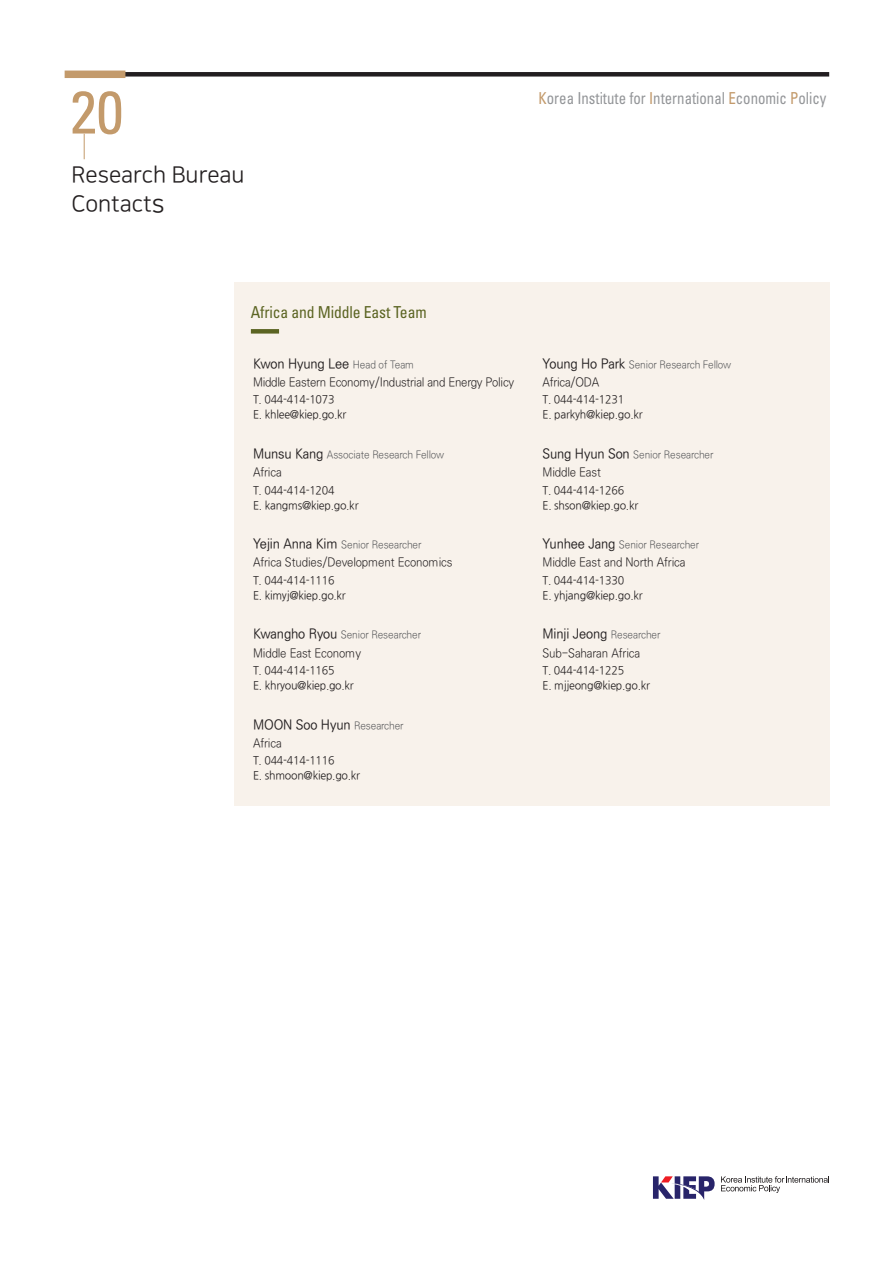
<style>
.page{position:relative;width:893px;height:1263px;background:#fff}
.page>*{position:absolute;margin:0;border:0;box-sizing:border-box;transform-origin:0 0}
.t1{font:condensed 60px "Univers";color:#c39a6b}
.t2{font:22.5px "Nanum Square R";color:#231f20}
.t3{font:condensed 16.5px "Univers";color:#939598;scale:.9 1}
.t4{font:condensed 16.5px "Univers";letter-spacing:-.01em;color:#5b6422;scale:.95 1}
.t5{font:13.5px "Ko Pub Dotum PM";letter-spacing:-.01em;color:#231f20;scale:.95 1}
.부서{font:12px "Ko Pub Dotum PL";letter-spacing:-.01em;color:#231f20;scale:.95 1}
.t6{font:11.25px "Nanum Gothic";letter-spacing:-.02em;color:#231f20;scale:.95 1}
.t7{font:10.5px "Ko Pub Dotum PL";letter-spacing:-.01em;color:#57585a;scale:.95 1}
.s1{font-size:25.5px}
.s2{color:#c39a6b}
.s3{font-family:"Ko Pub Dotum PL";font-size:10.5px;color:#57585a}
.s4{font-family:"Ko Pub Dotum PM";font-size:13.5px;color:#231f20}
</style>
<div class="page">
<div style="left:120px;top:72px;width:709px;height:5px;background:#221e20"></div>
<div style="left:65px;top:71px;width:60px;height:7px;background:#c39a6b"></div>
<svg style="left:721px;top:1176px;width:108px;height:17px"></svg>
<svg style="left:653px;top:1176px;width:62px;height:24px"></svg>
<svg style="left:84px;top:134px;width:1px;height:25px"></svg>
<div style="left:234px;top:282px;width:595px;height:524px;background:#f8f2eb"></div>
<div style="left:251px;top:329px;width:28px;height:5px;background:#5b6422"></div>
<p class="t1" style="left:70px;top:74px;width:55px">20</p>
<p class="t2" style="left:71px;top:163px;width:175px">Research Bureau</p>
<p class="t2" style="left:71px;top:192px;width:95px">Contact<span class="s1">s</span></p>
<h3 class="t3" style="left:539px;top:88px;width:321px"><span class="s2">K</span>orea Institute for <span class="s2">I</span>nternational <span class="s2">E</span>conomic <span class="s2">P</span>olicy</h3>
<p class="t4" style="left:251px;top:301px;width:187px">Africa and Middle East Team</p>
<p class="t5" style="left:253px;top:357px;width:171px">Kwon Hyung Lee <span class="s3">Head of Team</span></p>
<p class="부서" style="left:253px;top:376px;width:277px">Middle Eastern Economy/Industrial and Energy Policy</p>
<p class="t6" style="left:253px;top:394px;width:87px">T. 044-414-1073</p>
<p class="t6" style="left:253px;top:409px;width:100px">E. khlee@kiep.go.kr</p>
<p class="t7" style="left:253px;top:449px;width:203px"><span class="s4">Munsu Kang</span> Associate Research Fellow</p>
<p class="부서" style="left:253px;top:467px;width:32px">Africa</p>
<p class="t6" style="left:253px;top:485px;width:87px">T. 044-414-1204</p>
<p class="t6" style="left:253px;top:500px;width:113px">E. kangms@kiep.go.kr</p>
<p class="t7" style="left:253px;top:540px;width:179px"><span class="s4">Yejin Anna Kim</span> Senior Researcher</p>
<p class="부서" style="left:253px;top:557px;width:212px">Africa Studies/Development Economics</p>
<p class="t6" style="left:253px;top:575px;width:87px">T. 044-414-1116</p>
<p class="t6" style="left:253px;top:590px;width:99px">E. kimyj@kiep.go.kr</p>
<p class="t7" style="left:253px;top:630px;width:178px"><span class="s4">Kwangho Ryou</span> Senior Researcher</p>
<p class="부서" style="left:253px;top:647px;width:115px">Middle East Economy</p>
<p class="t6" style="left:253px;top:665px;width:87px">T. 044-414-1165</p>
<p class="t6" style="left:253px;top:680px;width:108px">E. khryou@kiep.go.kr</p>
<p class="t5" style="left:253px;top:718px;width:160px">MOON Soo Hyun <span class="s3">Researcher</span></p>
<p class="부서" style="left:253px;top:737px;width:32px">Africa</p>
<p class="t6" style="left:253px;top:755px;width:87px">T. 044-414-1116</p>
<p class="t6" style="left:253px;top:770px;width:114px">E. shmoon@kiep.go.kr</p>
<p class="t7" style="left:543px;top:359px;width:200px"><span class="s4">Young Ho Park</span> Senior Research Fellow</p>
<p class="부서" style="left:543px;top:376px;width:61px">Africa/ODA</p>
<p class="t6" style="left:543px;top:394px;width:87px">T. 044-414-1231</p>
<p class="t6" style="left:543px;top:409px;width:107px">E. parkyh@kiep.go.kr</p>
<p class="t7" style="left:543px;top:449px;width:181px"><span class="s4">Sung Hyun Son</span> Senior Researcher</p>
<p class="부서" style="left:543px;top:467px;width:63px">Middle East</p>
<p class="t6" style="left:543px;top:485px;width:87px">T. 044-414-1266</p>
<p class="t6" style="left:543px;top:500px;width:102px">E. shson@kiep.go.kr</p>
<p class="t7" style="left:543px;top:540px;width:166px"><span class="s4">Yunhee Jang</span> Senior Researcher</p>
<p class="부서" style="left:543px;top:557px;width:152px">Middle East and North Africa</p>
<p class="t6" style="left:543px;top:575px;width:87px">T. 044-414-1330</p>
<p class="t6" style="left:543px;top:590px;width:107px">E. yhjang@kiep.go.kr</p>
<p class="t5" style="left:543px;top:628px;width:126px">Minji Jeong <span class="s3">Researcher</span></p>
<p class="부서" style="left:543px;top:647px;width:104px">Sub-Saharan Africa</p>
<p class="t6" style="left:543px;top:665px;width:87px">T. 044-414-1225</p>
<p class="t6" style="left:543px;top:680px;width:115px">E. mjjeong@kiep.go.kr</p>
</div>
